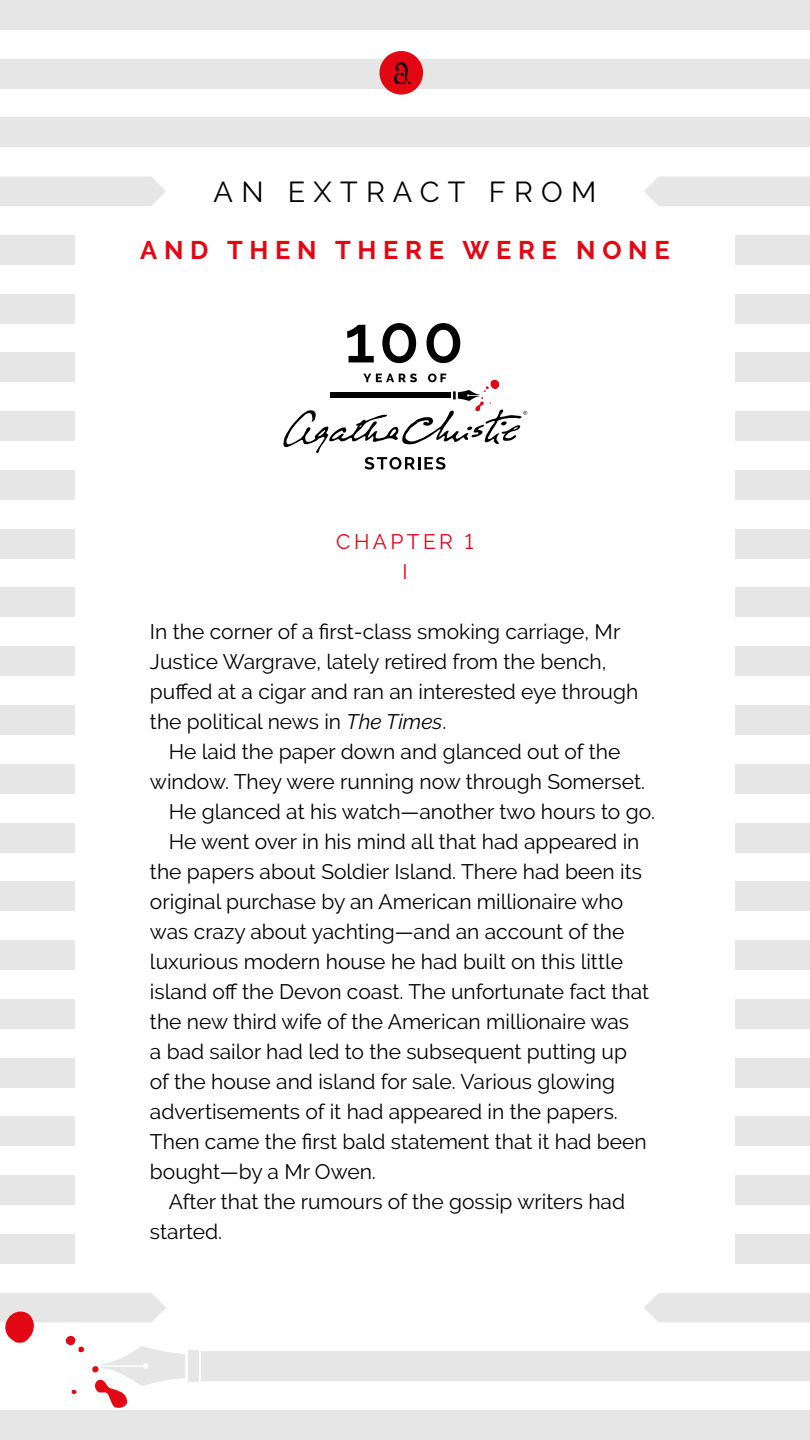
<style>
.page{position:relative;width:810px;height:1440px;background:#fff}
.page>*{position:absolute;margin:0;border:0;box-sizing:border-box;transform-origin:0 0}
.t1{font:28.8px "Raleway";letter-spacing:.29em;color:#000}
.t2{font:700 25.5px "Raleway";letter-spacing:.26em;color:#e30613}
.t3{font:21px/30px "Raleway";color:#000}
.t4{font:21px/30px "Raleway";letter-spacing:.16em;color:#e30613;text-align:center}
.s1{font-style:italic}
</style>
<div class="page">
<div style="left:0;top:0;width:810px;height:30px;background:#e6e6e6"></div>
<div style="left:0;top:59px;width:810px;height:30px;background:#e6e6e6"></div>
<div style="left:0;top:118px;width:810px;height:29px;background:#e6e6e6"></div>
<div style="left:0;top:235px;width:810px;height:30px;background:#e6e6e6"></div>
<div style="left:0;top:294px;width:810px;height:30px;background:#e6e6e6"></div>
<div style="left:0;top:353px;width:810px;height:29px;background:#e6e6e6"></div>
<div style="left:0;top:411px;width:810px;height:30px;background:#e6e6e6"></div>
<div style="left:0;top:470px;width:810px;height:30px;background:#e6e6e6"></div>
<div style="left:0;top:529px;width:810px;height:30px;background:#e6e6e6"></div>
<div style="left:0;top:588px;width:810px;height:29px;background:#e6e6e6"></div>
<div style="left:0;top:646px;width:810px;height:30px;background:#e6e6e6"></div>
<div style="left:0;top:705px;width:810px;height:30px;background:#e6e6e6"></div>
<div style="left:0;top:764px;width:810px;height:30px;background:#e6e6e6"></div>
<div style="left:0;top:823px;width:810px;height:29px;background:#e6e6e6"></div>
<div style="left:0;top:881px;width:810px;height:30px;background:#e6e6e6"></div>
<div style="left:0;top:940px;width:810px;height:30px;background:#e6e6e6"></div>
<div style="left:0;top:999px;width:810px;height:30px;background:#e6e6e6"></div>
<div style="left:0;top:1058px;width:810px;height:29px;background:#e6e6e6"></div>
<div style="left:0;top:1116px;width:810px;height:30px;background:#e6e6e6"></div>
<div style="left:0;top:1175px;width:810px;height:30px;background:#e6e6e6"></div>
<div style="left:0;top:1234px;width:810px;height:30px;background:#e6e6e6"></div>
<div style="left:201px;top:1351px;width:609px;height:30px;background:#e6e6e6"></div>
<div style="left:0;top:1410px;width:810px;height:30px;background:#e6e6e6"></div>
<div style="left:75px;top:148px;width:660px;height:1182px;background:#fff"></div>
<div style="left:379px;top:51px;width:44px;height:44px;background:#e30613;border-radius:50%"></div>
<img style="left:394px;top:62px;width:17px;height:21px">
<svg style="left:0;top:176px;width:166px;height:30px;background:#e7e7e7"></svg>
<svg style="left:644px;top:176px;width:166px;height:30px;background:#e7e7e7"></svg>
<div style="left:644px;top:1293px;width:166px;height:29px;background:#e6e6e6"></div>
<div style="left:188px;top:1351px;width:10px;height:31px;background:#e6e6e6"></div>
<svg style="left:0;top:1293px;width:185px;height:115px"></svg>
<svg style="left:347px;top:325px;width:27px;height:37px"></svg>
<svg style="left:382px;top:323px;width:34px;height:40px"></svg>
<svg style="left:427px;top:323px;width:33px;height:40px"></svg>
<svg style="left:283px;top:374px;width:244px;height:96px"></svg>
<h1 class="t1" style="left:214px;top:175px;width:384px">AN EXTRACT FROM</h1>
<p class="t2" style="left:140px;top:235px;width:531px">AND THEN THERE WERE NONE</p>
<p class="t4" style="left:336px;top:526px;width:139px">CHAPTER 1<br>I</p>
<p class="t3" style="left:150px;top:616px;width:490px">In the corner of a first-class smoking carriage, Mr Justice Wargrave, lately retired from the bench, puffed at a cigar and ran an interested eye through the political news in <span class="s1">The Times</span>.</p>
<p class="t3" style="left:169px;top:736px;width:453px">He laid the paper down and glanced out of the</p>
<p class="t3" style="left:150px;top:766px;width:497px">window. They were running now through Somerset.</p>
<p class="t3" style="left:169px;top:796px;width:488px">He glanced at his watch—another two hours to go.</p>
<p class="t3" style="left:169px;top:826px;width:472px">He went over in his mind all that had appeared in</p>
<p class="t3" style="left:150px;top:856px;width:494px">the papers about Soldier Island. There had been its</p>
<p class="t3" style="left:150px;top:886px;width:475px">original purchase by an American millionaire who</p>
<p class="t3" style="left:150px;top:916px;width:476px">was crazy about yachting—and an account of the</p>
<p class="t3" style="left:150px;top:946px;width:475px">luxurious modern house he had built on this little</p>
<p class="t3" style="left:150px;top:976px;width:501px">island off the Devon coast. The unfortunate fact that</p>
<p class="t3" style="left:150px;top:1006px;width:481px">the new third wife of the American millionaire was</p>
<p class="t3" style="left:150px;top:1036px;width:479px">a bad sailor had led to the subsequent putting up</p>
<p class="t3" style="left:150px;top:1066px;width:467px">of the house and island for sale. Various glowing</p>
<p class="t3" style="left:150px;top:1096px;width:469px">advertisements of it had appeared in the papers.</p>
<p class="t3" style="left:150px;top:1126px;width:498px">Then came the first bald statement that it had been</p>
<p class="t3" style="left:150px;top:1156px;width:227px">bought—by a Mr Owen.</p>
<p class="t3" style="left:169px;top:1186px;width:458px">After that the rumours of the gossip writers had</p>
<p class="t3" style="left:150px;top:1216px;width:74px">started.</p>
</div>
